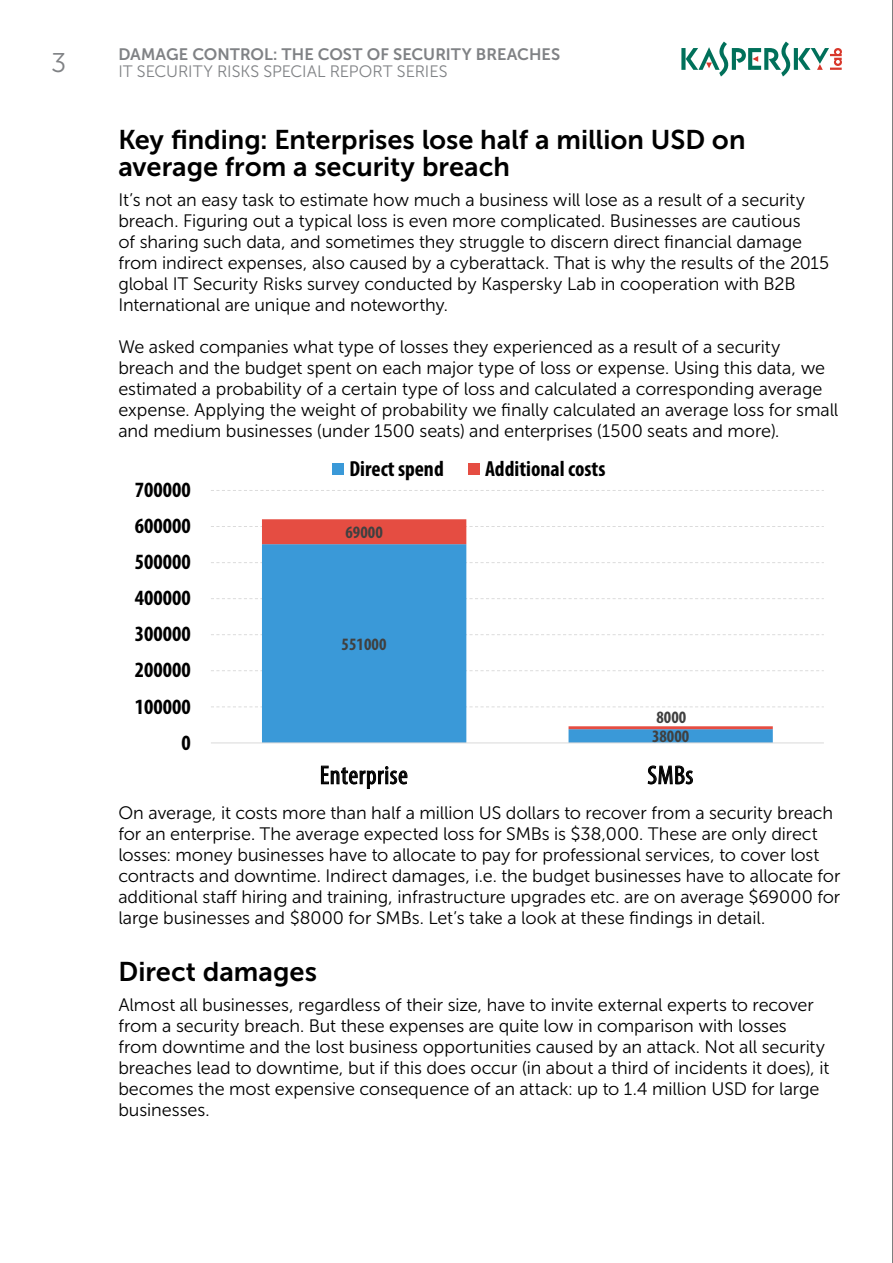
<style>
.page{position:relative;width:893px;height:1263px;background:#fff}
.page>*{position:absolute;margin:0;border:0;box-sizing:border-box;transform-origin:0 0}
.t1{font:27px/27px "Museo Sans Cyrl 700";color:#000}
.t2{font:27px "Museo Sans 300";color:#808285}
.t3{font:condensed 26.25px "Myriad Pro";letter-spacing:.025em;color:#000}
.t4{font:700 condensed 21.9px "Myriad Pro";color:#000}
.t5{font:18px/21px "Museo Sans Cyrl 300";letter-spacing:-.005em;color:#000}
.t6{font:700 condensed 17.4px "Myriad Pro";letter-spacing:.005em;color:#404040}
.t7{font:16.5px "Museo Sans Cyrl 700";letter-spacing:.005em;color:#808285}
.t8{font:16.5px "Museo Sans Cyrl 300";color:#808285}
</style>
<div class="page">
<hr style="left:892px;top:0;width:1px;height:1263px;background:#000">
<svg style="left:681px;top:42px;width:161px;height:35px"></svg>
<svg style="left:211px;top:463px;width:613px;height:326px"></svg>
<p class="t7" style="left:118px;top:45px;width:443px">DAMAGE CONTROL: THE COST OF SECURITY BREACHES</p>
<h1 class="t2" style="left:51px;top:49px;width:17px">3</h1>
<p class="t8" style="left:118px;top:62px;width:331px">IT SECURITY RISKS SPECIAL REPORT SERIES</p>
<h1 class="t1" style="left:118px;top:126px;width:629px">Key finding: Enterprises lose half a million USD on average from a security breach</h1>
<p class="t5" style="left:118px;top:189px;width:712px">It’s not an easy task to estimate how much a business will lose as a result of a security breach. Figuring out a typical loss is even more complicated. Businesses are cautious<br>of sharing such data, and sometimes they struggle to discern direct financial damage from indirect expenses, also caused by a cyberattack. That is why the results of the 2015 global IT Security Risks survey conducted by Kaspersky Lab in cooperation with B2B International are unique and noteworthy.</p>
<p class="t5" style="left:118px;top:336px;width:721px">We asked companies what type of losses they experienced as a result of a security breach and the budget spent on each major type of loss or expense. Using this data, we estimated a probability of a certain type of loss and calculated a corresponding average expense. Applying the weight of probability we finally calculated an average loss for small and medium businesses (under 1500 seats) and enterprises (1500 seats and more).</p>
<p class="t4" style="left:135px;top:476px;width:57px">700000</p>
<p class="t4" style="left:135px;top:512px;width:57px">600000</p>
<p class="t4" style="left:135px;top:548px;width:57px">500000</p>
<p class="t4" style="left:135px;top:584px;width:57px">400000</p>
<p class="t4" style="left:135px;top:620px;width:57px">300000</p>
<p class="t4" style="left:135px;top:656px;width:57px">200000</p>
<p class="t4" style="left:135px;top:692px;width:57px">100000</p>
<p class="t4" style="left:181px;top:729px;width:11px">0</p>
<p class="t4" style="left:350px;top:454px;width:96px">Direct spend</p>
<p class="t4" style="left:485px;top:454px;width:122px">Additional costs</p>
<p class="t6" style="left:345px;top:521px;width:39px">69000</p>
<p class="t6" style="left:342px;top:633px;width:46px">551000</p>
<p class="t6" style="left:656px;top:706px;width:31px">8000</p>
<p class="t6" style="left:652px;top:726px;width:39px">38000</p>
<h2 class="t3" style="left:320px;top:759px;width:89px">Enterprise</h2>
<h2 class="t3" style="left:647px;top:759px;width:47px">SMBs</h2>
<p class="t5" style="left:118px;top:803px;width:724px">On average, it costs more than half a million US dollars to recover from a security breach for an enterprise. The average expected loss for SMBs is $38,000. These are only direct losses: money businesses have to allocate to pay for professional services, to cover lost contracts and downtime. Indirect damages, i.e. the budget businesses have to allocate for additional staff hiring and training, infrastructure upgrades etc. are on average $69000 for large businesses and $8000 for SMBs. Let’s take a look at these findings in detail.</p>
<h1 class="t1" style="left:118px;top:958px;width:200px">Direct damages</h1>
<p class="t5" style="left:118px;top:994px;width:712px">Almost all businesses, regardless of their size, have to invite external experts to recover from a security breach. But these expenses are quite low in comparison with losses from downtime and the lost business opportunities caused by an attack. Not all security breaches lead to downtime, but if this does occur (in about a third of incidents it does), it becomes the most expensive consequence of an attack: up to 1.4 million USD for large businesses.</p>
</div>
